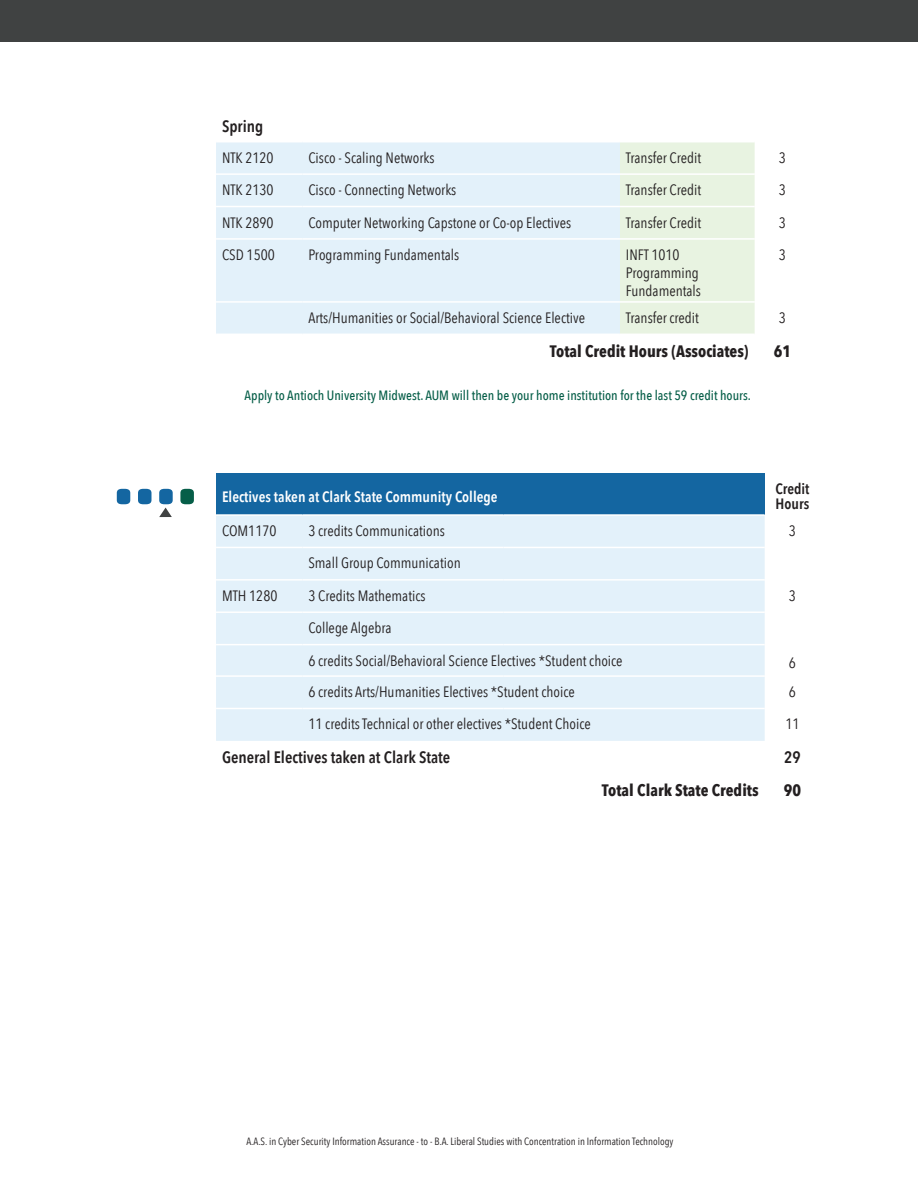
<style>
.page{position:relative;width:918px;height:1188px;background:#fff}
.page>*{position:absolute;margin:0;border:0;box-sizing:border-box;transform-origin:0 0}
.t1{font:700 16.5px "Avenir Next Condensed";color:#231f20}
.t2{font:600 16.5px "Avenir Next Condensed";color:#231f20}
.t3{font:15px/18px "Avenir Next Condensed";color:#231f20}
.t4{font:600 15px "Avenir Next Condensed";color:#fff}
.t5{font:600 15px/15px "Avenir Next Condensed";color:#231f20}
.t6{font:500 13.5px "Avenir Next Condensed";color:#065e48}
.t7{font:10.5px "Avenir Next Condensed";color:#231f20}
</style>
<div class="page">
<div style="left:0;top:0;width:918px;height:41px;background:#404242"></div>
<div style="left:216px;top:473px;width:549px;height:42px;background:#1466a1"></div>
<div style="left:216px;top:516px;width:549px;height:225px;background:#e3f1fa"></div>
<hr style="left:216px;top:514px;width:86px;height:2px;background:#fff">
<hr style="left:302px;top:514px;width:201px;height:2px;background:#fff">
<hr style="left:503px;top:514px;width:262px;height:2px;background:#fff">
<hr style="left:216px;top:547px;width:86px;height:1px;background:#fff">
<hr style="left:302px;top:547px;width:201px;height:1px;background:#fff">
<hr style="left:503px;top:547px;width:262px;height:1px;background:#fff">
<hr style="left:216px;top:579px;width:86px;height:2px;background:#fff">
<hr style="left:302px;top:579px;width:201px;height:2px;background:#fff">
<hr style="left:503px;top:579px;width:262px;height:2px;background:#fff">
<hr style="left:216px;top:611px;width:86px;height:2px;background:#fff">
<hr style="left:302px;top:611px;width:201px;height:2px;background:#fff">
<hr style="left:503px;top:611px;width:262px;height:2px;background:#fff">
<hr style="left:216px;top:644px;width:86px;height:1px;background:#fff">
<hr style="left:302px;top:644px;width:201px;height:1px;background:#fff">
<hr style="left:503px;top:644px;width:262px;height:1px;background:#fff">
<hr style="left:216px;top:675px;width:86px;height:2px;background:#fff">
<hr style="left:302px;top:675px;width:201px;height:2px;background:#fff">
<hr style="left:503px;top:675px;width:262px;height:2px;background:#fff">
<hr style="left:216px;top:708px;width:86px;height:1px;background:#fff">
<hr style="left:302px;top:708px;width:201px;height:1px;background:#fff">
<hr style="left:503px;top:708px;width:262px;height:1px;background:#fff">
<svg style="left:117px;top:489px;width:13px;height:15px"></svg>
<svg style="left:138px;top:489px;width:13px;height:15px"></svg>
<svg style="left:180px;top:489px;width:14px;height:15px"></svg>
<svg style="left:159px;top:489px;width:14px;height:28px"></svg>
<div style="left:216px;top:142px;width:404px;height:192px;background:#e3f1fa"></div>
<div style="left:620px;top:142px;width:135px;height:192px;background:#e8f3e1"></div>
<hr style="left:216px;top:173px;width:86px;height:2px;background:#fff">
<hr style="left:302px;top:173px;width:318px;height:2px;background:#fff">
<hr style="left:620px;top:173px;width:135px;height:2px;background:#fff">
<hr style="left:216px;top:206px;width:86px;height:1px;background:#fff">
<hr style="left:302px;top:206px;width:318px;height:1px;background:#fff">
<hr style="left:620px;top:206px;width:135px;height:1px;background:#fff">
<hr style="left:216px;top:238px;width:86px;height:2px;background:#fff">
<hr style="left:302px;top:238px;width:318px;height:2px;background:#fff">
<hr style="left:620px;top:238px;width:135px;height:2px;background:#fff">
<hr style="left:216px;top:301px;width:86px;height:2px;background:#fff">
<hr style="left:302px;top:301px;width:318px;height:2px;background:#fff">
<hr style="left:620px;top:301px;width:135px;height:2px;background:#fff">
<p class="t2" style="left:222px;top:112px;width:43px">Spring</p>
<p class="t3" style="left:222px;top:148px;width:53px">NTK 2120</p>
<p class="t3" style="left:308px;top:148px;width:128px">Cisco - Scaling Networks</p>
<p class="t3" style="left:626px;top:148px;width:77px">Transfer Credit</p>
<p class="t3" style="left:779px;top:148px;width:9px">3</p>
<p class="t3" style="left:222px;top:180px;width:53px">NTK 2130</p>
<p class="t3" style="left:308px;top:180px;width:149px">Cisco - Connecting Networks</p>
<p class="t3" style="left:626px;top:180px;width:77px">Transfer Credit</p>
<p class="t3" style="left:779px;top:180px;width:9px">3</p>
<p class="t3" style="left:222px;top:213px;width:53px">NTK 2890</p>
<p class="t3" style="left:308px;top:213px;width:264px">Computer Networking Capstone or Co-op Electives</p>
<p class="t3" style="left:626px;top:213px;width:77px">Transfer Credit</p>
<p class="t3" style="left:779px;top:213px;width:9px">3</p>
<p class="t3" style="left:222px;top:245px;width:54px">CSD 1500</p>
<p class="t3" style="left:308px;top:245px;width:152px">Programming Fundamentals</p>
<p class="t3" style="left:626px;top:245px;width:77px">INFT 1010<br>Programming<br>Fundamentals</p>
<p class="t3" style="left:779px;top:245px;width:9px">3</p>
<p class="t3" style="left:308px;top:308px;width:278px">Arts/Humanities or Social/Behavioral Science Elective</p>
<p class="t3" style="left:626px;top:308px;width:75px">Transfer credit</p>
<p class="t3" style="left:779px;top:308px;width:9px">3</p>
<p class="t1" style="left:550px;top:341px;width:200px">Total Credit Hours (Associates)</p>
<p class="t1" style="left:774px;top:341px;width:19px">61</p>
<p class="t6" style="left:245px;top:387px;width:508px">Apply to Antioch University Midwest. AUM will then be your home institution for the last 59 credit hours.</p>
<p class="t4" style="left:222px;top:483px;width:277px">Electives taken at Clark State Community College</p>
<p class="t5" style="left:775px;top:481px;width:36px">Credit<br>Hours</p>
<p class="t3" style="left:222px;top:521px;width:56px">COM1170</p>
<p class="t3" style="left:308px;top:521px;width:138px">3 credits Communications</p>
<p class="t3" style="left:789px;top:521px;width:9px">3</p>
<p class="t3" style="left:308px;top:553px;width:154px">Small Group Communication</p>
<p class="t3" style="left:222px;top:586px;width:57px">MTH 1280</p>
<p class="t3" style="left:308px;top:586px;width:119px">3 Credits Mathematics</p>
<p class="t3" style="left:789px;top:586px;width:9px">3</p>
<p class="t3" style="left:308px;top:618px;width:85px">College Algebra</p>
<p class="t3" style="left:308px;top:651px;width:316px">6 credits Social/Behavioral Science Electives *Student choice</p>
<p class="t3" style="left:789px;top:653px;width:9px">6</p>
<p class="t3" style="left:308px;top:682px;width:268px">6 credits Arts/Humanities Electives *Student choice</p>
<p class="t3" style="left:789px;top:682px;width:9px">6</p>
<p class="t3" style="left:308px;top:715px;width:284px">11 credits Technical or other electives *Student Choice</p>
<p class="t3" style="left:785px;top:715px;width:16px">11</p>
<p class="t2" style="left:222px;top:743px;width:230px">General Electives taken at Clark State</p>
<p class="t2" style="left:784px;top:743px;width:18px">29</p>
<p class="t1" style="left:602px;top:780px;width:158px">Total Clark State Credits</p>
<p class="t1" style="left:784px;top:780px;width:19px">90</p>
<p class="t7" style="left:246px;top:1132px;width:429px">A.A.S. in Cyber Security Information Assurance - to - B.A. Liberal Studies with Concentration in Information Technology</p>
</div>
